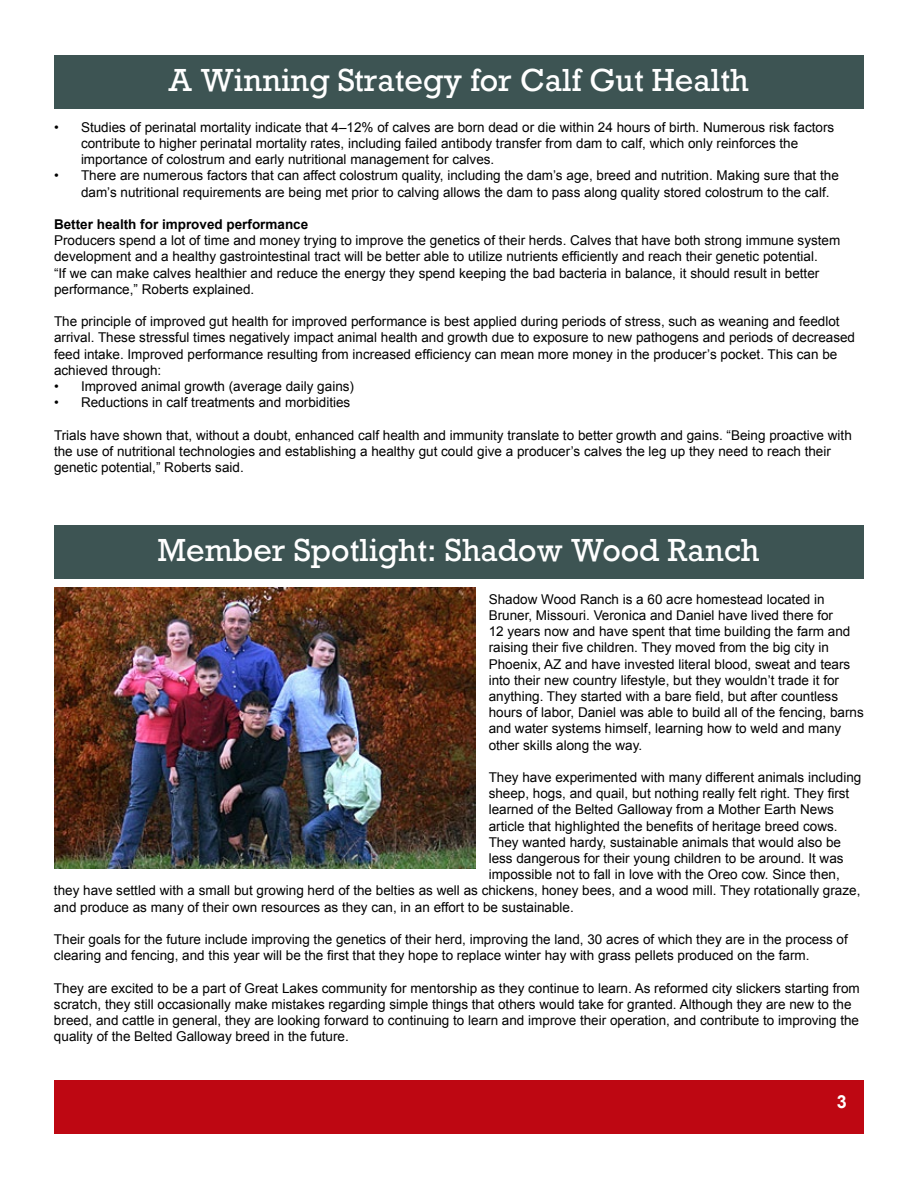
<style>
.page{position:relative;width:918px;height:1188px;background:#fff}
.page>*{position:absolute;margin:0;border:0;box-sizing:border-box;transform-origin:0 0}
.t1{font:30px "Rockwell";color:#fff}
.t2{font:700 18px "Arial";color:#fff}
.t3{font:13.5px/16.2px "Arial";color:#000}
.t4{font:700 13.5px "Arial";color:#000}
</style>
<div class="page">
<div style="left:54px;top:55px;width:810px;height:54px;background:#3d5453"></div>
<div style="left:54px;top:1080px;width:810px;height:54px;background:#be0712"></div>
<div style="left:54px;top:525px;width:810px;height:54px;background:#3d5453"></div>
<img style="left:54px;top:588px;width:421px;height:280px">
<h1 class="t1" style="left:168px;top:62px;width:582px">A Winning Strategy for Calf Gut Health</h1>
<p class="t3" style="left:81px;top:119px;width:755px;text-indent:-27px">• Studies of perinatal mortality indicate that 4–12% of calves are born dead or die within 24 hours of birth. Numerous risk factors contribute to higher perinatal mortality rates, including failed antibody transfer from dam to calf, which only reinforces the importance of colostrum and early nutritional management for calves.</p>
<p class="t3" style="left:81px;top:168px;width:759px;text-indent:-27px">• There are numerous factors that can affect colostrum quality, including the dam’s age, breed and nutrition. Making sure that the dam’s nutritional requirements are being met prior to calving allows the dam to pass along quality stored colostrum to the calf.</p>
<p class="t4" style="left:54px;top:215px;width:256px">Better health for improved performance</p>
<p class="t3" style="left:54px;top:233px;width:788px">Producers spend a lot of time and money trying to improve the genetics of their herds. Calves that have both strong immune system development and a healthy gastrointestinal tract will be better able to utilize nutrients efficiently and reach their genetic potential.<br>“If we can make calves healthier and reduce the energy they spend keeping the bad bacteria in balance, it should result in better performance,” Roberts explained.</p>
<p class="t3" style="left:54px;top:314px;width:803px">The principle of improved gut health for improved performance is best applied during periods of stress, such as weaning and feedlot arrival. These stressful times negatively impact animal health and growth due to exposure to new pathogens and periods of decreased feed intake. Improved performance resulting from increased efficiency can mean more money in the producer’s pocket. This can be achieved through:</p>
<p class="t3" style="left:54px;top:378px;width:302px">• Improved animal growth (average daily gains)</p>
<p class="t3" style="left:54px;top:395px;width:298px">• Reductions in calf treatments and morbidities</p>
<p class="t3" style="left:54px;top:427px;width:799px">Trials have shown that, without a doubt, enhanced calf health and immunity translate to better growth and gains. “Being proactive with the use of nutritional technologies and establishing a healthy gut could give a producer’s calves the leg up they need to reach their genetic potential,” Roberts said.</p>
<h1 class="t1" style="left:157px;top:531px;width:604px">Member Spotlight: Shadow Wood Ranch</h1>
<p class="t3" style="left:489px;top:591px;width:377px">Shadow Wood Ranch is a 60 acre homestead located in Bruner, Missouri. Veronica and Daniel have lived there for<br>12 years now and have spent that time building the farm and raising their five children. They moved from the big city in Phoenix, AZ and have invested literal blood, sweat and tears into their new country lifestyle, but they wouldn’t trade it for anything. They started with a bare field, but after countless hours of labor, Daniel was able to build all of the fencing, barns and water systems himself, learning how to weld and many other skills along the way.</p>
<p class="t3" style="left:489px;top:769px;width:374px">They have experimented with many different animals including</p>
<p class="t3" style="left:489px;top:786px;width:362px">sheep, hogs, and quail, but nothing really felt right. They first</p>
<p class="t3" style="left:489px;top:802px;width:347px">learned of the Belted Galloway from a Mother Earth News</p>
<p class="t3" style="left:489px;top:818px;width:350px">article that highlighted the benefits of heritage breed cows.</p>
<p class="t3" style="left:489px;top:834px;width:354px">They wanted hardy, sustainable animals that would also be</p>
<p class="t3" style="left:489px;top:850px;width:356px">less dangerous for their young children to be around. It was</p>
<p class="t3" style="left:489px;top:867px;width:353px">impossible not to fall in love with the Oreo cow. Since then,</p>
<p class="t3" style="left:54px;top:883px;width:808px">they have settled with a small but growing herd of the belties as well as chickens, honey bees, and a wood mill. They rotationally graze,</p>
<p class="t3" style="left:54px;top:899px;width:521px">and produce as many of their own resources as they can, in an effort to be sustainable.</p>
<p class="t3" style="left:54px;top:931px;width:795px">Their goals for the future include improving the genetics of their herd, improving the land, 30 acres of which they are in the process of clearing and fencing, and this year will be the first that they hope to replace winter hay with grass pellets produced on the farm.</p>
<p class="t3" style="left:54px;top:980px;width:807px">They are excited to be a part of Great Lakes community for mentorship as they continue to learn. As reformed city slickers starting from scratch, they still occasionally make mistakes regarding simple things that others would take for granted. Although they are new to the breed, and cattle in general, they are looking forward to continuing to learn and improve their operation, and contribute to improving the quality of the Belted Galloway breed in the future.</p>
<h2 class="t2" style="left:837px;top:1090px;width:12px">3</h2>
</div>
